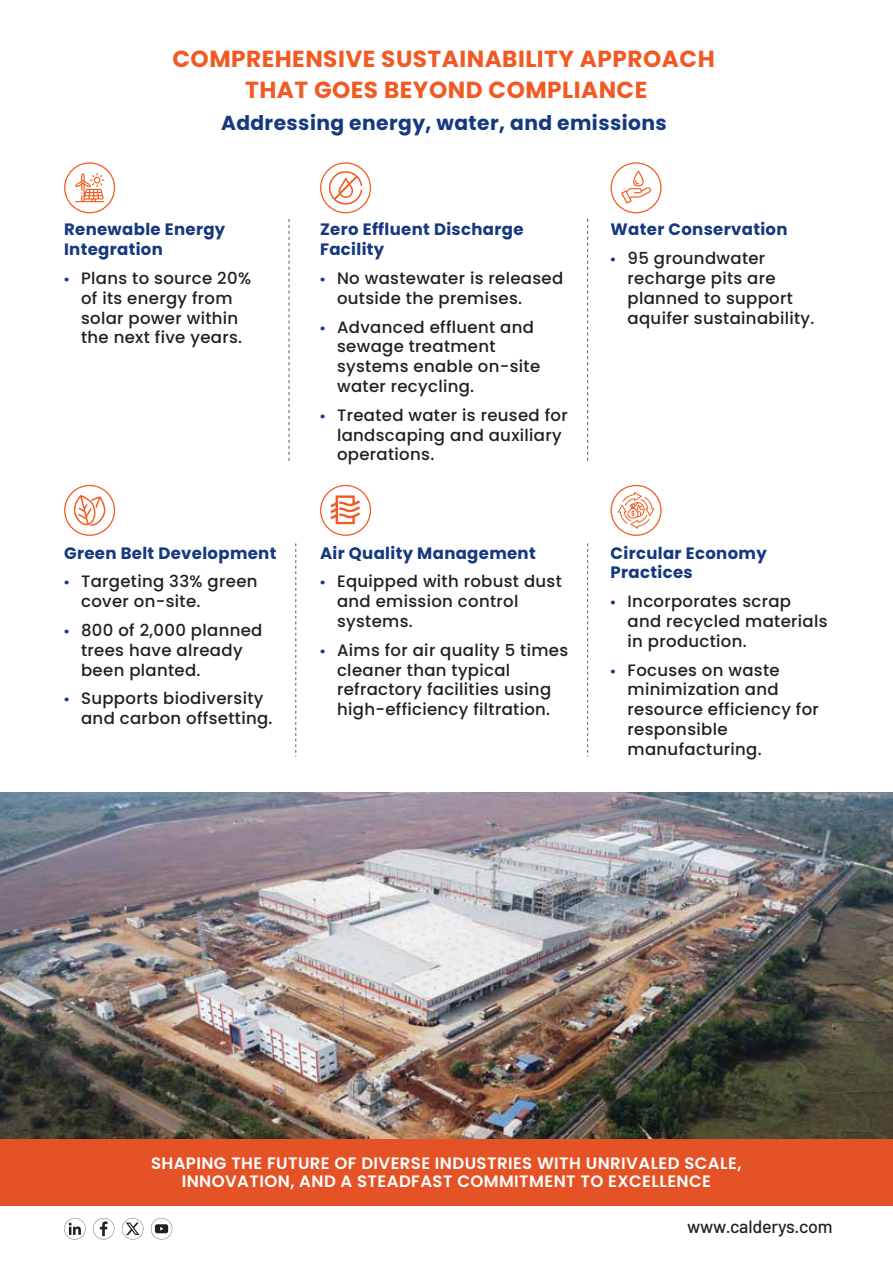
<style>
.page{position:relative;width:893px;height:1263px;background:#fff}
.page>*{position:absolute;margin:0;border:0;box-sizing:border-box;transform-origin:0 0}
.t1{font:700 23.25px/31.2px "Poppins";letter-spacing:.02em;color:#f15a22;text-align:center}
.t2{font:700 20.25px "Poppins";letter-spacing:.02em;color:#15397f}
.t3{font:500 17.85px "Barlow";letter-spacing:-.01em;color:#231f20}
.t4{font:500 16.5px/19.8px "Poppins";letter-spacing:.02em;color:#231f20}
.t5{font:700 16.5px/19.8px "Poppins";letter-spacing:.02em;color:#15397f}
.t6{font:600 16.5px/17.7px "Poppins";letter-spacing:.025em;color:#fff;text-align:center}
.s1{font-family:"Barlow";color:#15397f}
</style>
<div class="page">
<img style="left:0;top:793px;width:893px;height:347px">
<div style="left:0;top:1140px;width:893px;height:66px;background:#e45225"></div>
<svg style="left:64px;top:162px;width:51px;height:51px"></svg>
<svg style="left:320px;top:162px;width:51px;height:51px"></svg>
<svg style="left:611px;top:162px;width:51px;height:51px"></svg>
<svg style="left:64px;top:485px;width:51px;height:51px"></svg>
<svg style="left:320px;top:485px;width:51px;height:51px"></svg>
<svg style="left:611px;top:485px;width:51px;height:51px"></svg>
<svg style="left:587px;top:219px;width:1px;height:242px"></svg>
<svg style="left:289px;top:219px;width:1px;height:242px"></svg>
<svg style="left:587px;top:543px;width:1px;height:213px"></svg>
<svg style="left:295px;top:543px;width:1px;height:213px"></svg>
<svg style="left:93px;top:1218px;width:21px;height:21px"></svg>
<svg style="left:64px;top:1218px;width:21px;height:21px"></svg>
<svg style="left:122px;top:1218px;width:21px;height:21px"></svg>
<svg style="left:151px;top:1218px;width:21px;height:21px"></svg>
<h1 class="t1" style="left:172px;top:43px;width:544px">COMPREHENSIVE SUSTAINABILITY APPROACH<br>THAT GOES BEYOND COMPLIANCE</h1>
<p class="t2" style="left:221px;top:111px;width:447px">Addressing energy, water, and emissions</p>
<p class="t5" style="left:64px;top:220px;width:163px">Renewable Energy<br>Integration</p>
<p class="t4" style="left:64px;top:268px;width:189px;text-align:center"><span class="s1">•</span> Plans to source 20% of its energy from solar power within the next five years.</p>
<p class="t5" style="left:64px;top:543px;width:214px">Green Belt Development</p>
<p class="t4" style="left:81px;top:572px;width:178px;text-indent:-17px"><span class="s1">•</span> Targeting 33% green cover on-site.</p>
<p class="t4" style="left:81px;top:620px;width:183px;text-indent:-17px"><span class="s1">•</span> 800 of 2,000 planned trees have already been planted.</p>
<p class="t4" style="left:81px;top:689px;width:193px;text-indent:-17px"><span class="s1">•</span> Supports biodiversity and carbon offsetting.</p>
<p class="t5" style="left:320px;top:220px;width:205px">Zero Effluent Discharge<br>Facility</p>
<p class="t4" style="left:337px;top:268px;width:228px;text-indent:-17px"><span class="s1">•</span> No wastewater is released outside the premises.</p>
<p class="t4" style="left:337px;top:317px;width:205px;text-indent:-17px"><span class="s1">•</span> Advanced effluent and sewage treatment systems enable on-site water recycling.</p>
<p class="t4" style="left:337px;top:405px;width:232px;text-indent:-17px"><span class="s1">•</span> Treated water is reused for landscaping and auxiliary operations.</p>
<p class="t5" style="left:320px;top:543px;width:217px">Air Quality Management</p>
<p class="t4" style="left:337px;top:572px;width:226px;text-indent:-17px"><span class="s1">•</span> Equipped with robust dust and emission control systems.</p>
<p class="t4" style="left:337px;top:640px;width:233px;text-indent:-17px"><span class="s1">•</span> Aims for air quality 5 times cleaner than typical refractory facilities using high-efficiency filtration.</p>
<p class="t5" style="left:611px;top:220px;width:178px">Water Conservation</p>
<p class="t4" style="left:628px;top:249px;width:188px;text-indent:-17px"><span class="s1">•</span> 95 groundwater recharge pits are planned to support aquifer sustainability.</p>
<p class="t5" style="left:611px;top:543px;width:158px">Circular Economy<br>Practices</p>
<p class="t4" style="left:628px;top:591px;width:201px;text-indent:-17px"><span class="s1">•</span> Incorporates scrap and recycled materials in production.</p>
<p class="t4" style="left:628px;top:660px;width:193px;text-indent:-17px"><span class="s1">•</span> Focuses on waste minimization and resource efficiency for responsible manufacturing.</p>
<p class="t6" style="left:151px;top:1154px;width:592px">SHAPING THE FUTURE OF DIVERSE INDUSTRIES WITH UNRIVALED SCALE,<br>INNOVATION, AND A STEADFAST COMMITMENT TO EXCELLENCE</p>
<p class="t3" style="left:687px;top:1214px;width:147px">www.calderys.com</p>
</div>
